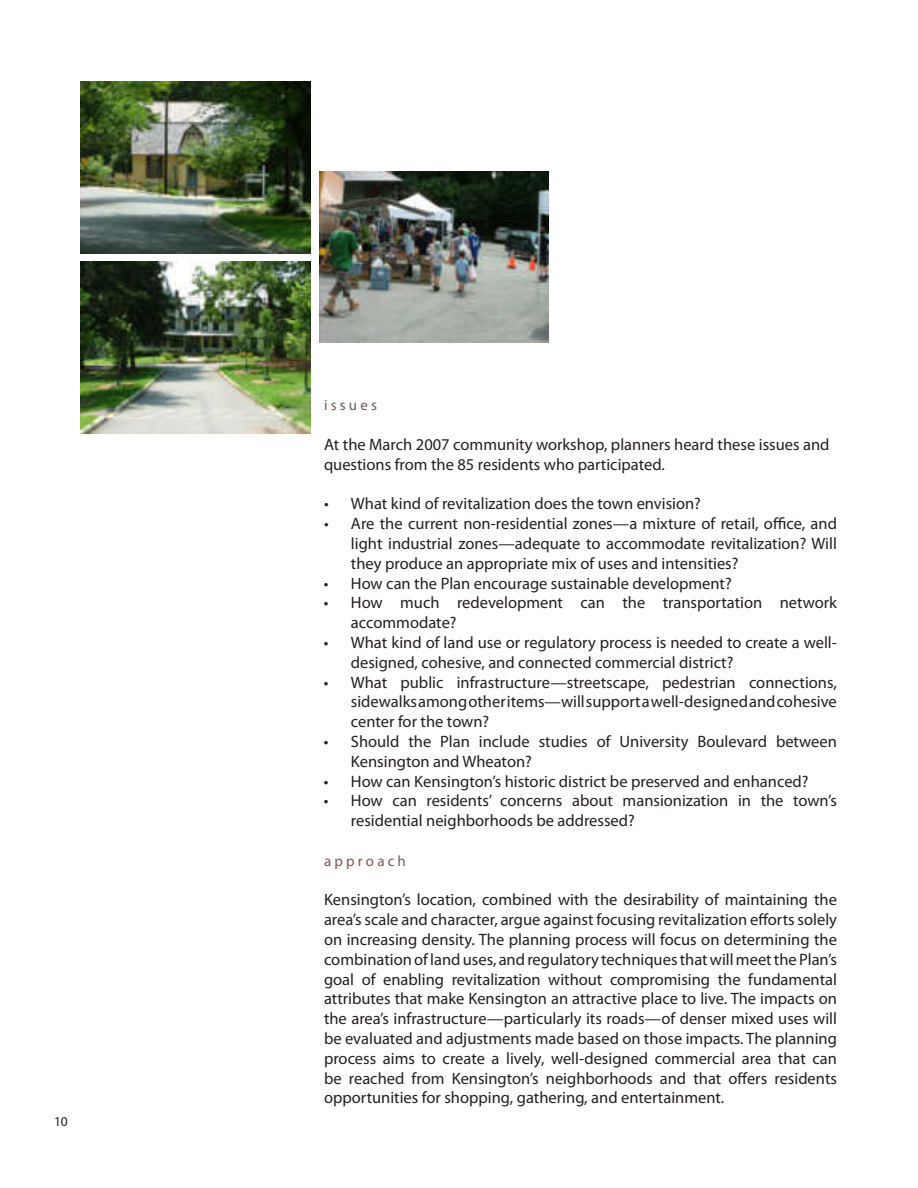
<style>
.page{position:relative;width:918px;height:1188px;background:#fff}
.page>*{position:absolute;margin:0;border:0;box-sizing:border-box;transform-origin:0 0}
.t1{font:16.5px/19.8px "Myriad Pro";color:#231f20}
.t2{font:15px "Myriad Pro";color:#745958}
.t3{font:13.5px "Myriad Pro";color:#231f20}
</style>
<div class="page">
<img style="left:81px;top:81px;width:229px;height:172px">
<img style="left:319px;top:171px;width:229px;height:172px">
<img style="left:81px;top:262px;width:229px;height:171px">
<p class="t3" style="left:54px;top:1113px;width:15px">10</p>
<p class="t2" style="left:324px;top:396px;width:55px">i s s u e s</p>
<p class="t1" style="left:324px;top:434px;width:507px">At the March 2007 community workshop, planners heard these issues and questions from the 85 residents who participated.</p>
<p class="t1" style="left:324px;top:494px;width:379px">• What kind of revitalization does the town envision?</p>
<p class="t1" style="left:351px;top:513px;width:488px;text-align:justify;text-indent:-27px">• Are the current non-residential zones—a mixture of retail, office, and light industrial zones—adequate to accommodate revitalization? Will they produce an appropriate mix of uses and intensities?</p>
<p class="t1" style="left:324px;top:573px;width:409px">• How can the Plan encourage sustainable development?</p>
<p class="t1" style="left:351px;top:593px;width:488px;text-indent:-27px">• How much redevelopment can the transportation network accommodate?</p>
<p class="t1" style="left:351px;top:632px;width:488px;text-indent:-27px">• What kind of land use or regulatory process is needed to create a well&shy;designed, cohesive, and connected commercial district?</p>
<p class="t1" style="left:351px;top:672px;width:488px;text-align:justify;text-indent:-27px">• What public infrastructure—streetscape, pedestrian connections, sidewalks among other items—will support a well-designed and cohesive center for the town?</p>
<p class="t1" style="left:351px;top:731px;width:488px;text-indent:-27px">• Should the Plan include studies of University Boulevard between<br>Kensington and Wheaton?</p>
<p class="t1" style="left:324px;top:771px;width:486px">• How can Kensington’s historic district be preserved and enhanced?</p>
<p class="t1" style="left:351px;top:791px;width:488px;text-indent:-27px">• How can residents’ concerns about mansionization in the town’s residential neighborhoods be addressed?</p>
<p class="t2" style="left:324px;top:851px;width:83px">a p p r o a c h</p>
<p class="t1" style="left:324px;top:890px;width:515px;text-align:justify">Kensington’s location, combined with the desirability of maintaining the area’s scale and character, argue against focusing revitalization efforts solely on increasing density. The planning process will focus on determining the combination of land uses, and regulatory techniques that will meet the Plan’s goal of enabling revitalization without compromising the fundamental attributes that make Kensington an attractive place to live. The impacts on the area’s infrastructure—particularly its roads—of denser mixed uses will be evaluated and adjustments made based on those impacts. The planning process aims to create a lively, well-designed commercial area that can be reached from Kensington’s neighborhoods and that offers residents opportunities for shopping, gathering, and entertainment.</p>
</div>
